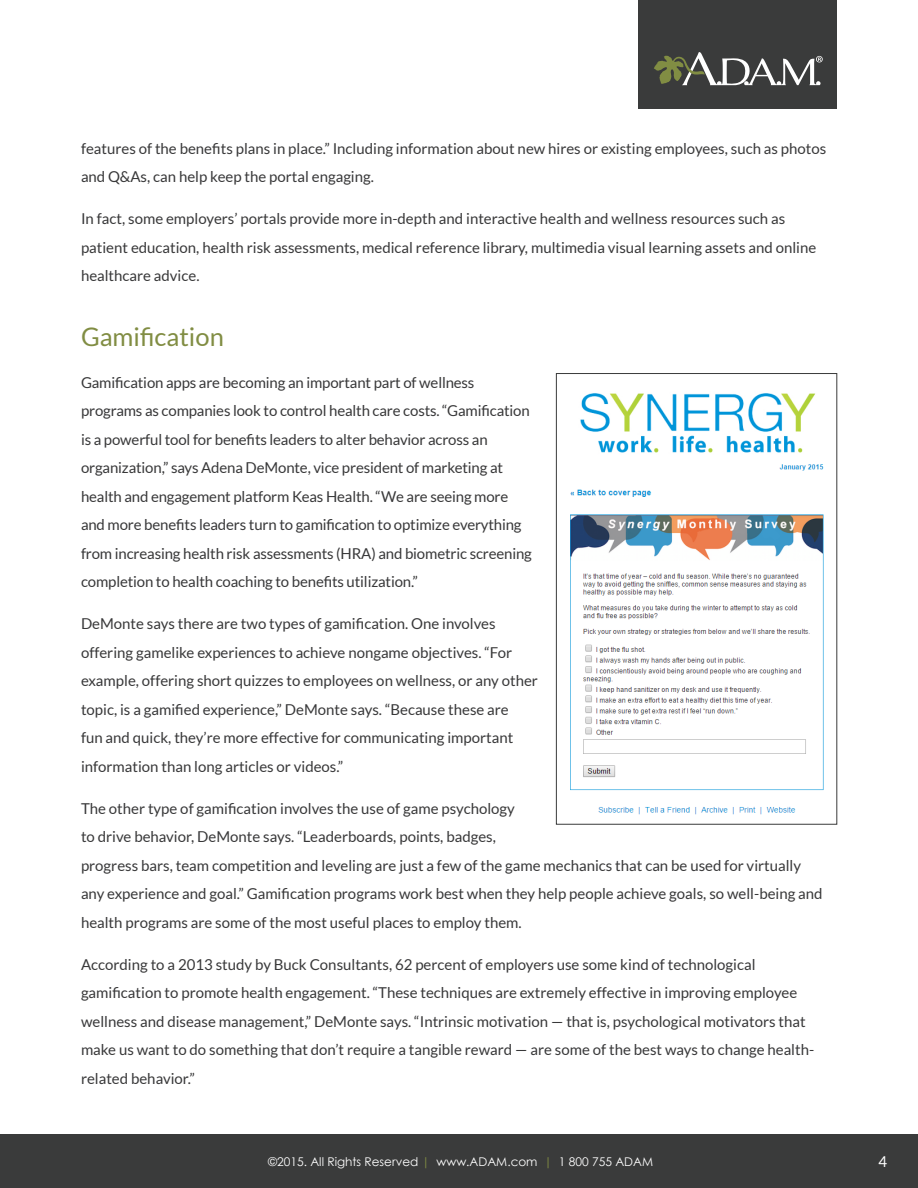
<style>
.page{position:relative;width:918px;height:1188px;background:#fff}
.page>*{position:absolute;margin:0;border:0;box-sizing:border-box;transform-origin:0 0}
.Heading_2{font:25.5px "Lato";color:#818d43}
.Body_Text{font:15px/28.5px "Lato";color:#383839}
.t1{font:15px "Lato";color:#fff}
.t2{font:12px "Century Gothic";color:#fff}
.s1{color:#818d43}
</style>
<div class="page">
<div style="left:0;top:1134px;width:918px;height:54px;background:#3a3b3b"></div>
<div style="left:639px;top:0;width:198px;height:109px;background:#3a3b3b"></div>
<svg style="left:654px;top:52px;width:169px;height:33px"></svg>
<img style="left:570px;top:393px;width:254px;height:422px">
<div style="left:556px;top:373px;width:281px;height:451px;border:1px solid #3a3b3b"></div>
<p class="Body_Text" style="left:81px;top:134px;width:747px">features of the benefits plans in place.” Including information about new hires or existing employees, such as photos and Q&amp;As, can help keep the portal engaging.</p>
<p class="Body_Text" style="left:81px;top:205px;width:737px">In fact, some employers’ portals provide more in-depth and interactive health and wellness resources such as patient education, health risk assessments, medical reference library, multimedia visual learning assets and online healthcare advice.</p>
<p class="Heading_2" style="left:81px;top:322px;width:144px">Gamification</p>
<p class="Body_Text" style="left:81px;top:368px;width:452px">Gamification apps are becoming an important part of wellness programs as companies look to control health care costs. “Gamification is a powerful tool for benefits leaders to alter behavior across an organization,” says Adena DeMonte, vice president of marketing at health and engagement platform Keas Health. “We are seeing more and more benefits leaders turn to gamification to optimize everything from increasing health risk assessments (HRA) and biometric screening completion to health coaching to benefits utilization.”</p>
<p class="Body_Text" style="left:81px;top:609px;width:458px">DeMonte says there are two types of gamification. One involves offering gamelike experiences to achieve nongame objectives. “For example, offering short quizzes to employees on wellness, or any other topic, is a gamified experience,” DeMonte says. “Because these are<br>fun and quick, they’re more effective for communicating important information than long articles or videos.”</p>
<p class="Body_Text" style="left:81px;top:794px;width:743px">The other type of gamification involves the use of game psychology<br>to drive behavior, DeMonte says. “Leaderboards, points, badges,<br>progress bars, team competition and leveling are just a few of the game mechanics that can be used for virtually any experience and goal.” Gamification programs work best when they help people achieve goals, so well-being and health programs are some of the most useful places to employ them.</p>
<p class="Body_Text" style="left:81px;top:950px;width:735px">According to a 2013 study by Buck Consultants, 62 percent of employers use some kind of technological gamification to promote health engagement. “These techniques are extremely effective in improving employee wellness and disease management,” DeMonte says. “Intrinsic motivation — that is, psychological motivators that make us want to do something that don’t require a tangible reward — are some of the best ways to change health&shy;related behavior.”</p>
<p class="t2" style="left:268px;top:1153px;width:386px">©2015. All Rights Reserved <span class="s1">|</span> www.ADAM.com <span class="s1">|</span> 1 800 755 ADAM</p>
<p class="t1" style="left:879px;top:1153px;width:10px">4</p>
</div>
